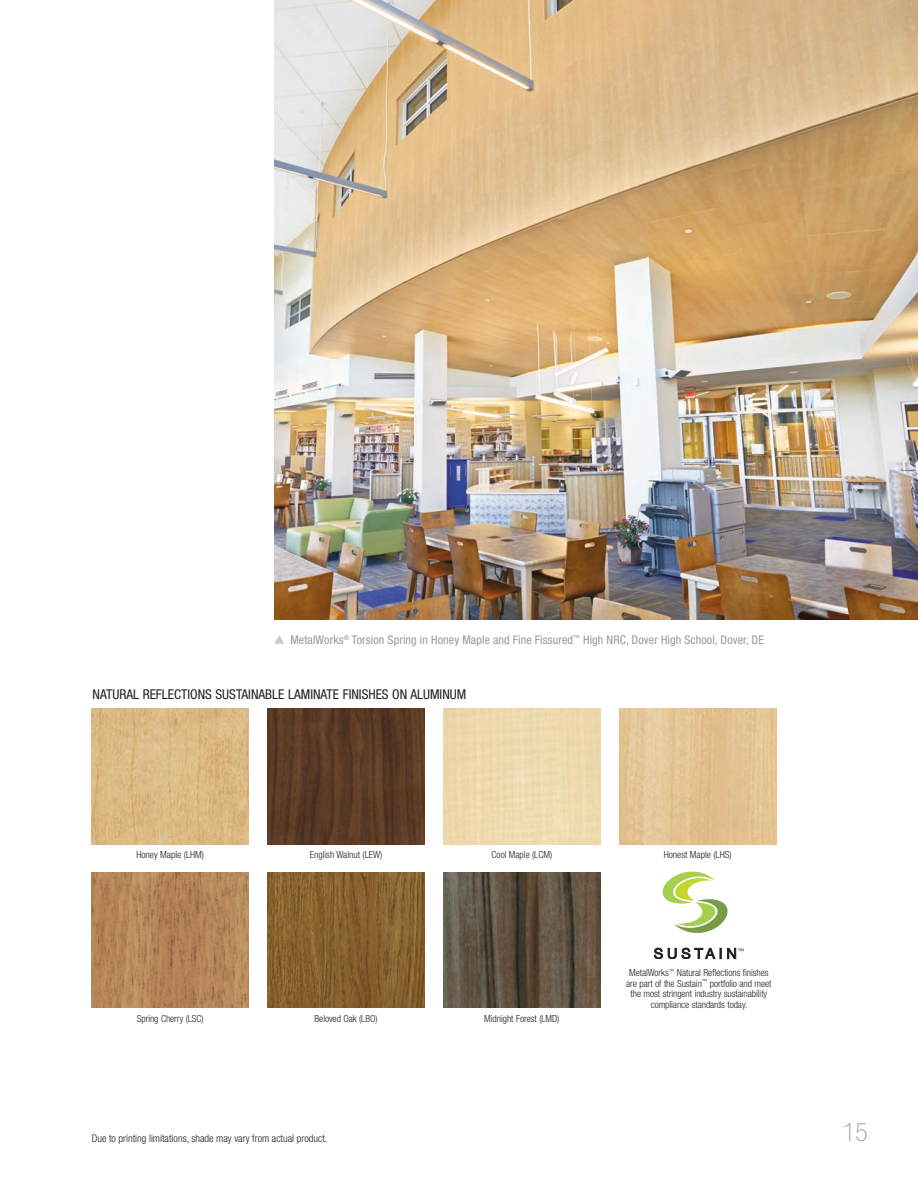
<style>
.page{position:relative;width:918px;height:1188px;background:#fff}
.page>*{position:absolute;margin:0;border:0;box-sizing:border-box;transform-origin:0 0}
.t1{font:100 condensed 25.5px "Helvetica Neue LT Std";color:#97999c}
.t2{font:condensed 13.5px "Helvetica Neue LT Std";color:#231f20}
.t3{font:condensed 12px "Helvetica Neue LT Std";letter-spacing:.01em;color:#97999c}
.t4{font:300 condensed 10.5px "Helvetica Neue LT Std";color:#231f20}
.t5{font:300 condensed 9.75px/10.5px "Helvetica Neue LT Std";letter-spacing:-.005em;color:#231f20;text-align:center}
</style>
<div class="page">
<div style="left:13px;top:113px;width:42px;height:42px;border:2px solid #fff;border-radius:50%"></div>
<div style="left:13px;top:572px;width:42px;height:42px;border:2px solid #fff;border-radius:50%"></div>
<div style="left:13px;top:1031px;width:42px;height:42px;border:2px solid #fff;border-radius:50%"></div>
<img style="left:619px;top:709px;width:157px;height:135px">
<img style="left:92px;top:709px;width:157px;height:135px">
<img style="left:92px;top:873px;width:157px;height:135px">
<img style="left:268px;top:709px;width:157px;height:135px">
<img style="left:268px;top:873px;width:157px;height:135px">
<img style="left:443px;top:873px;width:157px;height:135px">
<svg style="left:662px;top:872px;width:66px;height:61px"></svg>
<svg style="left:654px;top:948px;width:67px;height:11px"></svg>
<svg style="left:727px;top:948px;width:17px;height:11px"></svg>
<img style="left:274px;top:0;width:644px;height:620px">
<svg style="left:274px;top:635px;width:10px;height:9px"></svg>
<p class="t3" style="left:290px;top:633px;width:475px">MetalWorks<sup>®</sup> Torsion Spring in Honey Maple and Fine Fissured<sup>™</sup> High NRC, Dover High School, Dover, DE</p>
<h2 class="t2" style="left:93px;top:686px;width:375px">NATURAL REFLECTIONS SUSTAINABLE LAMINATE FINISHES ON ALUMINUM</h2>
<p class="t5" style="left:136px;top:849px;width:69px">Honey Maple (LHM)</p>
<p class="t5" style="left:664px;top:849px;width:69px">Honest Maple (LHS)</p>
<p class="t5" style="left:492px;top:849px;width:62px">Cool Maple (LCM)</p>
<p class="t5" style="left:310px;top:849px;width:74px">English Walnut (LEW)</p>
<p class="t5" style="left:137px;top:1013px;width:68px">Spring Cherry (LSC)</p>
<p class="t5" style="left:315px;top:1013px;width:65px">Beloved Oak (LBO)</p>
<p class="t4" style="left:92px;top:1132px;width:237px">Due to printing limitations, shade may vary from actual product.</p>
<p class="t5" style="left:484px;top:1013px;width:77px">Midnight Forest (LMD)</p>
<p class="t5" style="left:626px;top:967px;width:147px">MetalWorks<sup>™</sup> Natural Reflections finishes are part of the Sustain<sup>™</sup> portfolio and meet the most stringent industry sustainability compliance standards today.</p>
<h1 class="t1" style="left:843px;top:1118px;width:26px">15</h1>
</div>
